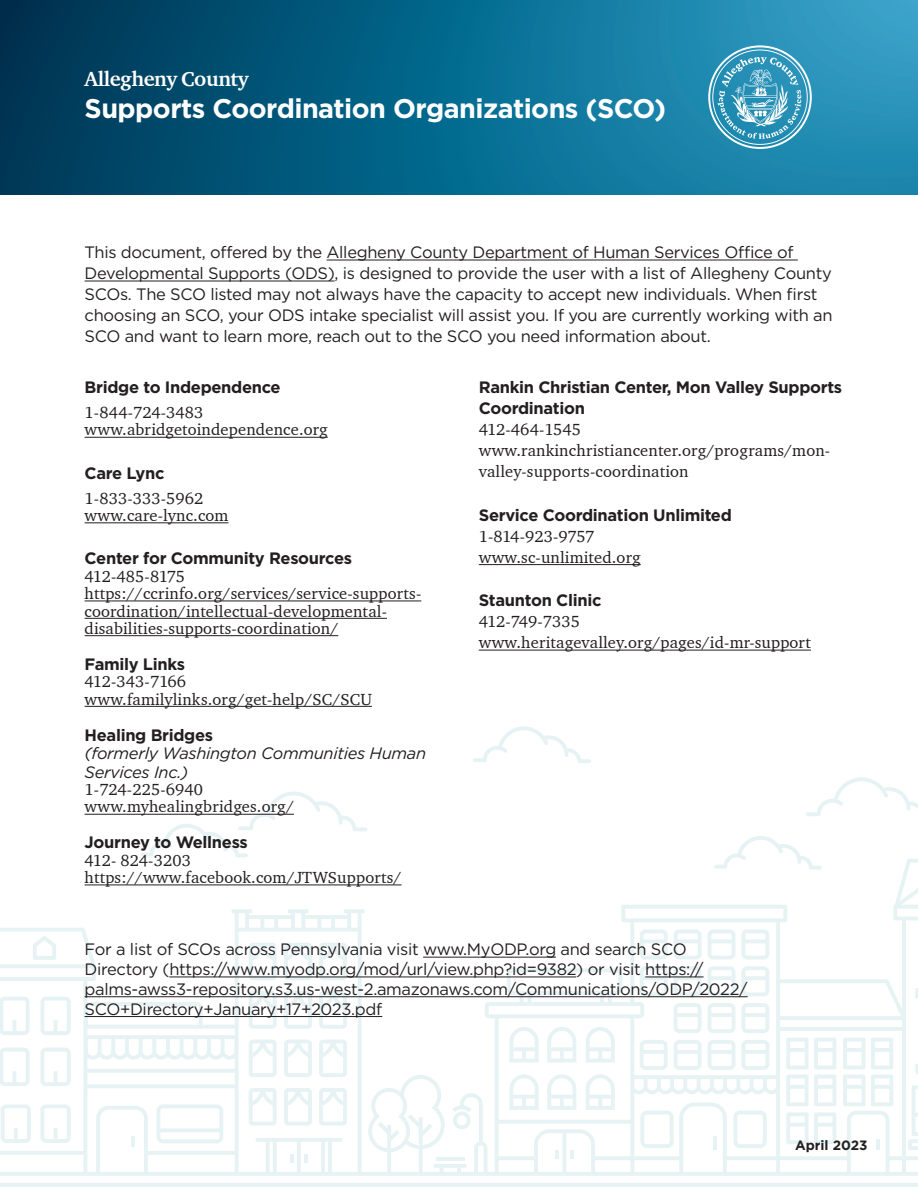
<style>
.page{position:relative;width:918px;height:1188px;background:#fff}
.page>*{position:absolute;margin:0;border:0;box-sizing:border-box;transform-origin:0 0}
.t1{font:700 27px "Gotham";letter-spacing:-.02em;color:#fff}
.t2{font:700 21px "Charter ITC";letter-spacing:-.02em;color:#fff}
.t3{font:16.5px/21px "Gotham";letter-spacing:-.02em;color:#231f20}
.t4{font:16.5px/17.4px "Charter ITC";letter-spacing:.01em;color:#231f20}
.t5{font:700 16.5px/21px "Gotham";letter-spacing:-.02em;color:#231f20}
.t6{font:italic 16.5px/18.6px "Gotham";letter-spacing:-.02em;color:#231f20}
.t7{font:16.5px "Charter ITC";letter-spacing:-.01em;color:#231f20}
.t8{font:700 13.5px "Gotham";color:#231f20}
</style>
<div class="page">
<svg style="left:0;top:859px;width:918px;height:328px"></svg>
<svg style="left:33px;top:936px;width:23px;height:24px"></svg>
<svg style="left:0;top:997px;width:30px;height:38px"></svg>
<svg style="left:40px;top:997px;width:31px;height:38px"></svg>
<svg style="left:0;top:1048px;width:30px;height:38px"></svg>
<svg style="left:40px;top:1048px;width:31px;height:38px"></svg>
<svg style="left:40px;top:1104px;width:31px;height:39px"></svg>
<svg style="left:1px;top:1104px;width:30px;height:39px"></svg>
<hr style="left:131px;top:1136px;width:4px;height:10px;background:#e6f2f3">
<svg style="left:156px;top:1104px;width:67px;height:39px"></svg>
<svg style="left:290px;top:1154px;width:4px;height:9px"></svg>
<svg style="left:304px;top:1154px;width:4px;height:9px"></svg>
<svg style="left:249px;top:1088px;width:28px;height:38px"></svg>
<svg style="left:284px;top:1088px;width:28px;height:38px"></svg>
<svg style="left:319px;top:1088px;width:28px;height:38px"></svg>
<svg style="left:249px;top:1040px;width:28px;height:37px"></svg>
<svg style="left:284px;top:1040px;width:28px;height:37px"></svg>
<svg style="left:319px;top:1040px;width:28px;height:37px"></svg>
<svg style="left:249px;top:991px;width:28px;height:38px"></svg>
<svg style="left:284px;top:991px;width:28px;height:38px"></svg>
<svg style="left:319px;top:991px;width:28px;height:38px"></svg>
<svg style="left:249px;top:943px;width:28px;height:37px"></svg>
<svg style="left:284px;top:943px;width:28px;height:37px"></svg>
<svg style="left:319px;top:943px;width:28px;height:37px"></svg>
<svg style="left:452px;top:1111px;width:20px;height:18px"></svg>
<hr style="left:436px;top:1157px;width:29px;height:4px;background:#e6f2f3">
<svg style="left:555px;top:1150px;width:3px;height:8px"></svg>
<svg style="left:570px;top:1150px;width:4px;height:8px"></svg>
<svg style="left:509px;top:1027px;width:30px;height:35px"></svg>
<svg style="left:547px;top:1027px;width:29px;height:35px"></svg>
<svg style="left:586px;top:1027px;width:29px;height:35px"></svg>
<svg style="left:509px;top:1074px;width:30px;height:36px"></svg>
<svg style="left:547px;top:1074px;width:29px;height:36px"></svg>
<svg style="left:586px;top:1074px;width:29px;height:36px"></svg>
<svg style="left:733px;top:1111px;width:34px;height:37px"></svg>
<svg style="left:640px;top:1111px;width:34px;height:37px"></svg>
<hr style="left:713px;top:1136px;width:4px;height:14px;background:#e6f2f3">
<svg style="left:708px;top:1040px;width:61px;height:30px"></svg>
<svg style="left:674px;top:1040px;width:28px;height:30px"></svg>
<svg style="left:640px;top:1040px;width:28px;height:30px"></svg>
<svg style="left:708px;top:1003px;width:61px;height:30px"></svg>
<svg style="left:674px;top:1003px;width:28px;height:30px"></svg>
<svg style="left:708px;top:966px;width:61px;height:30px"></svg>
<svg style="left:674px;top:966px;width:28px;height:30px"></svg>
<svg style="left:640px;top:966px;width:28px;height:30px"></svg>
<svg style="left:708px;top:929px;width:61px;height:31px"></svg>
<svg style="left:674px;top:929px;width:28px;height:31px"></svg>
<svg style="left:640px;top:929px;width:28px;height:31px"></svg>
<hr style="left:876px;top:1139px;width:4px;height:11px;background:#e6f2f3">
<svg style="left:786px;top:1038px;width:50px;height:31px"></svg>
<svg style="left:843px;top:1038px;width:22px;height:31px"></svg>
<svg style="left:871px;top:1038px;width:22px;height:31px"></svg>
<svg style="left:786px;top:1075px;width:50px;height:31px"></svg>
<svg style="left:786px;top:1112px;width:50px;height:32px"></svg>
<svg style="left:843px;top:1075px;width:22px;height:31px"></svg>
<svg style="left:871px;top:1075px;width:22px;height:31px"></svg>
<svg style="left:915px;top:1064px;width:3px;height:10px"></svg>
<svg style="left:908px;top:1085px;width:10px;height:65px"></svg>
<svg style="left:915px;top:988px;width:3px;height:11px"></svg>
<svg style="left:140px;top:791px;width:227px;height:66px"></svg>
<svg style="left:806px;top:777px;width:112px;height:39px"></svg>
<svg style="left:714px;top:836px;width:108px;height:34px"></svg>
<svg style="left:473px;top:726px;width:118px;height:37px"></svg>
<img style="left:0;top:0;width:918px;height:194px">
<hr style="left:327px;top:260px;width:471px;height:1px;background:#231f20">
<hr style="left:85px;top:281px;width:250px;height:1px;background:#231f20">
<svg style="left:708px;top:45px;width:104px;height:104px;background:#52a5c3"></svg>
<hr style="left:85px;top:437px;width:243px;height:1px;background:#231f20">
<hr style="left:85px;top:522px;width:143px;height:1px;background:#231f20">
<hr style="left:85px;top:600px;width:336px;height:1px;background:#231f20">
<hr style="left:85px;top:618px;width:302px;height:1px;background:#231f20">
<hr style="left:85px;top:635px;width:253px;height:1px;background:#231f20">
<hr style="left:85px;top:706px;width:287px;height:1px;background:#231f20">
<hr style="left:85px;top:814px;width:209px;height:1px;background:#231f20">
<hr style="left:85px;top:884px;width:317px;height:1px;background:#231f20">
<hr style="left:479px;top:564px;width:162px;height:1px;background:#231f20">
<hr style="left:479px;top:650px;width:332px;height:1px;background:#231f20">
<hr style="left:423px;top:957px;width:133px;height:1px;background:#231f20">
<hr style="left:169px;top:977px;width:407px;height:1px;background:#231f20">
<hr style="left:645px;top:977px;width:59px;height:1px;background:#231f20">
<hr style="left:85px;top:996px;width:663px;height:1px;background:#231f20">
<hr style="left:85px;top:1016px;width:297px;height:1px;background:#231f20">
<p class="t2" style="left:85px;top:66px;width:165px">Allegheny County</p>
<p class="t1" style="left:85px;top:91px;width:583px">Supports Coordination Organizations (SCO)</p>
<p class="t3" style="left:85px;top:242px;width:749px">This document, offered by the Allegheny County Department of Human Services Office of Developmental Supports (ODS), is designed to provide the user with a list of Allegheny County SCOs. The SCO listed may not always have the capacity to accept new individuals. When first choosing an SCO, your ODS intake specialist will assist you. If you are currently working with an SCO and want to learn more, reach out to the SCO you need information about.</p>
<p class="t5" style="left:85px;top:377px;width:198px">Bridge to Independence</p>
<p class="t4" style="left:85px;top:403px;width:120px">1-844-724-3483</p>
<p class="t4" style="left:85px;top:421px;width:245px">www.abridgetoindependence.org</p>
<p class="t5" style="left:85px;top:462px;width:81px">Care Lync</p>
<p class="t4" style="left:85px;top:489px;width:120px">1-833-333-5962</p>
<p class="t4" style="left:85px;top:506px;width:145px">www.care-lync.com</p>
<p class="t5" style="left:85px;top:548px;width:269px">Center for Community Resources</p>
<p class="t7" style="left:85px;top:566px;width:102px">412-485-8175</p>
<p class="t4" style="left:85px;top:585px;width:338px">https://ccrinfo.org/services/service-supports&shy;coordination/intellectual-developmental&shy;disabilities-supports-coordination/</p>
<p class="t5" style="left:85px;top:653px;width:102px">Family Links</p>
<p class="t4" style="left:85px;top:673px;width:103px">412-343-7166</p>
<p class="t4" style="left:85px;top:690px;width:289px">www.familylinks.org/get-help/SC/SCU</p>
<p class="t5" style="left:85px;top:724px;width:130px">Healing Bridges</p>
<p class="t6" style="left:85px;top:744px;width:343px">(formerly Washington Communities Human<br>Services Inc.)</p>
<p class="t4" style="left:85px;top:780px;width:120px">1-724-225-6940</p>
<p class="t4" style="left:85px;top:798px;width:211px">www.myhealingbridges.org/</p>
<p class="t5" style="left:85px;top:832px;width:165px">Journey to Wellness</p>
<p class="t4" style="left:85px;top:851px;width:108px">412- 824-3203</p>
<p class="t4" style="left:85px;top:869px;width:318px">https://www.facebook.com/JTWSupports/</p>
<p class="t5" style="left:479px;top:377px;width:365px">Rankin Christian Center, Mon Valley Supports<br>Coordination</p>
<p class="t4" style="left:479px;top:421px;width:104px">412-464-1545</p>
<p class="t4" style="left:479px;top:440px;width:353px;line-height:21px">www.rankinchristiancenter.org/programs/mon&shy;valley-supports-coordination</p>
<p class="t5" style="left:479px;top:504px;width:255px">Service Coordination Unlimited</p>
<p class="t7" style="left:479px;top:526px;width:117px">1-814-923-9757</p>
<p class="t4" style="left:479px;top:548px;width:163px">www.sc-unlimited.org</p>
<p class="t5" style="left:479px;top:590px;width:124px">Staunton Clinic</p>
<p class="t4" style="left:479px;top:613px;width:103px">412-749-7335</p>
<p class="t4" style="left:479px;top:634px;width:334px">www.heritagevalley.org/pages/id-mr-support</p>
<p class="t3" style="left:85px;top:939px;width:665px;line-height:19.8px">For a list of SCOs across Pennsylvania visit www.MyODP.org and search SCO Directory (https://www.myodp.org/mod/url/view.php?id=9382) or visit https:// palms-awss3-repository.s3.us-west-2.amazonaws.com/Communications/ODP/2022/ SCO+Directory+January+17+2023.pdf</p>
<p class="t8" style="left:795px;top:1136px;width:74px">April 2023</p>
</div>
